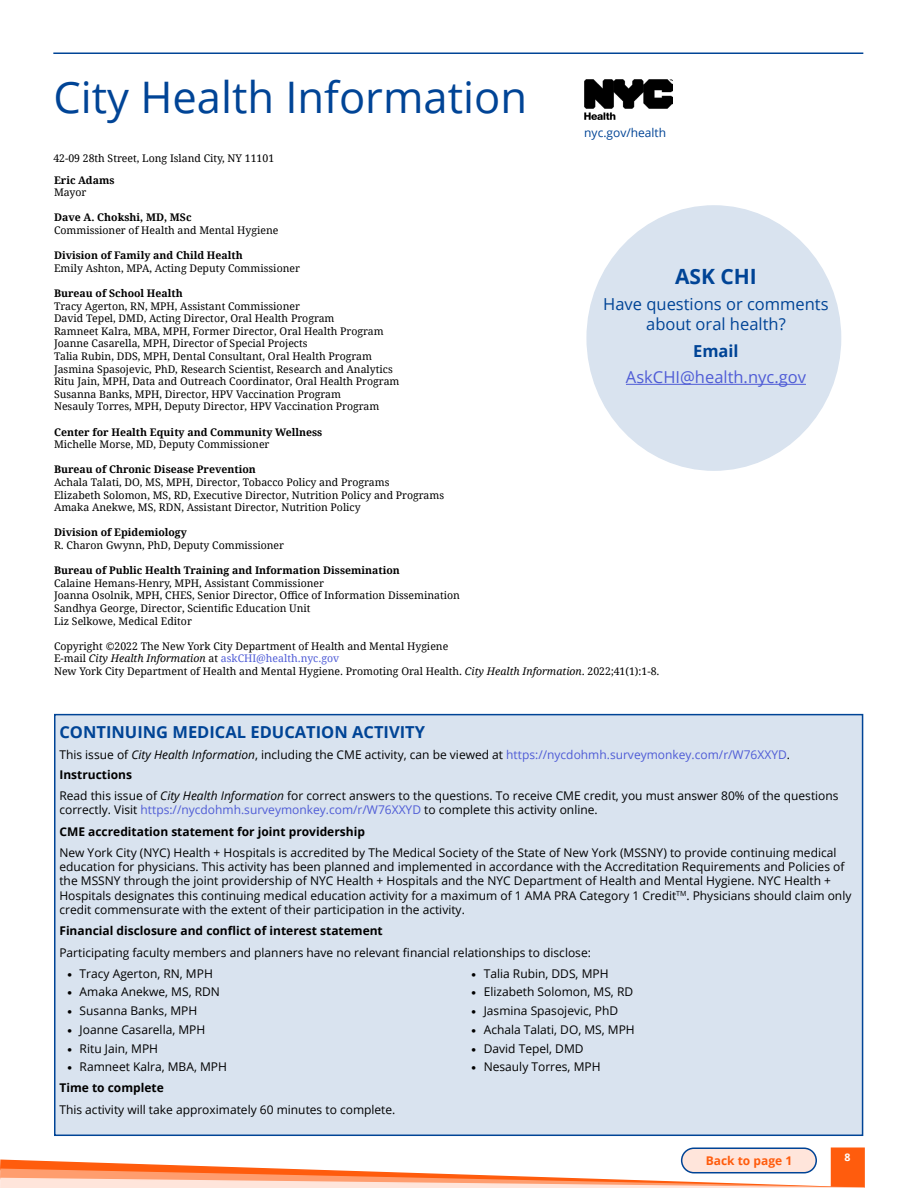
<style>
.page{position:relative;width:918px;height:1188px;background:#fff}
.page>*{position:absolute;margin:0;border:0;box-sizing:border-box;transform-origin:0 0}
.t1{font:43.5px "Open Sans";color:#004496}
.t2{font:700 21px "Open Sans";color:#004496}
.t3{font:700 16.5px "Open Sans";color:#004496}
.t4{font:16.5px/19.8px "Open Sans";color:#004496;text-align:center}
.t5{font:16.5px "Open Sans";color:#4f5cd6}
.t6{font:12px/14.4px "Open Sans";color:#000}
.t7{font:700 12px "Open Sans";color:#000}
.t8{font:12px "Open Sans";color:#004496}
.t9{font:700 12px "Open Sans";color:#ff5c0d}
.t10{font:10.5px/12.6px "Droid Serif";color:#000}
.t11{font:700 10.5px "Droid Serif";color:#000}
.t12{font:700 10.5px "Open Sans";color:#fff}
.s1{font-style:italic}
.s2{color:#4f5cd6}
.s3{font-weight:700}
.s4{font-family:"Source Code Variable"}
</style>
<div class="page">
<hr style="left:53px;top:52px;width:810px;height:2px;background:#004496">
<div style="left:831px;top:1148px;width:34px;height:40px;background:#ff5c0d"></div>
<svg style="left:0;top:1159px;width:865px;height:29px"></svg>
<img style="left:584px;top:80px;width:89px;height:39px">
<div style="left:682px;top:1148px;width:134px;height:25px;background:#ffe5db;border-radius:12px"></div>
<div style="left:681px;top:1148px;width:136px;height:25px;border:2px solid #004496;border-radius:12px"></div>
<div style="left:54px;top:714px;width:809px;height:422px;background:#d9e3ef;border:2px solid #004496"></div>
<div style="left:587px;top:206px;width:254px;height:264px;background:#d9e3ef;border-radius:50%"></div>
<hr style="left:626px;top:384px;width:180px;height:1px;background:#4f5cd6">
<h1 class="t1" style="left:53px;top:68px;width:475px">City Health Information</h1>
<p class="t10" style="left:53px;top:151px;width:222px">42-09 28th Street, Long Island City, NY 11101</p>
<p class="t8" style="left:584px;top:124px;width:83px">nyc.gov/health</p>
<p class="t11" style="left:54px;top:172px;width:62px">Eric Adams</p>
<p class="t10" style="left:54px;top:186px;width:34px">Mayor</p>
<p class="t11" style="left:54px;top:210px;width:139px">Dave A. Chokshi, MD, MSc</p>
<p class="t10" style="left:54px;top:224px;width:226px">Commissioner of Health and Mental Hygiene</p>
<p class="t11" style="left:54px;top:248px;width:190px">Division of Family and Child Health</p>
<p class="t10" style="left:54px;top:261px;width:248px">Emily Ashton, MPA, Acting Deputy Commissioner</p>
<p class="t11" style="left:54px;top:286px;width:130px">Bureau of School Health</p>
<p class="t10" style="left:54px;top:299px;width:347px">Tracy Agerton, RN, MPH, Assistant Commissioner<br>David Tepel, DMD, Acting Director, Oral Health Program<br>Ramneet Kalra, MBA, MPH, Former Director, Oral Health Program Joanne Casarella, MPH, Director of Special Projects<br>Talia Rubin, DDS, MPH, Dental Consultant, Oral Health Program Jasmina Spasojevic, PhD, Research Scientist, Research and Analytics Ritu Jain, MPH, Data and Outreach Coordinator, Oral Health Program Susanna Banks, MPH, Director, HPV Vaccination Program<br>Nesauly Torres, MPH, Deputy Director, HPV Vaccination Program</p>
<p class="t11" style="left:54px;top:424px;width:270px">Center for Health Equity and Community Wellness</p>
<p class="t10" style="left:54px;top:438px;width:217px">Michelle Morse, MD, Deputy Commissioner</p>
<p class="t11" style="left:54px;top:462px;width:203px">Bureau of Chronic Disease Prevention</p>
<p class="t10" style="left:54px;top:476px;width:392px">Achala Talati, DO, MS, MPH, Director, Tobacco Policy and Programs<br>Elizabeth Solomon, MS, RD, Executive Director, Nutrition Policy and Programs<br>Amaka Anekwe, MS, RDN, Assistant Director, Nutrition Policy</p>
<p class="t11" style="left:54px;top:525px;width:134px">Division of Epidemiology</p>
<p class="t10" style="left:54px;top:539px;width:232px">R. Charon Gwynn, PhD, Deputy Commissioner</p>
<p class="t11" style="left:54px;top:563px;width:347px">Bureau of Public Health Training and Information Dissemination</p>
<p class="t10" style="left:54px;top:576px;width:407px">Calaine Hemans-Henry, MPH, Assistant Commissioner<br>Joanna Osolnik, MPH, CHES, Senior Director, Office of Information Dissemination Sandhya George, Director, Scientific Education Unit<br>Liz Selkowe, Medical Editor</p>
<p class="t10" style="left:54px;top:639px;width:607px">Copyright ©2022 The New York City Department of Health and Mental Hygiene<br>E-mail <span class="s1">City Health Information</span> at <span class="s2">askCHI@health.nyc.gov<br></span>New York City Department of Health and Mental Hygiene. Promoting Oral Health. <span class="s1">City Health Information</span>. 2022;41(1):1-8.</p>
<h2 class="t2" style="left:675px;top:261px;width:83px">ASK CHI</h2>
<h3 class="t4" style="left:603px;top:294px;width:227px">Have questions or comments about oral health?</h3>
<h3 class="t3" style="left:693px;top:339px;width:47px">Email</h3>
<h3 class="t5" style="left:626px;top:366px;width:182px">AskCHI@health.nyc.gov</h3>
<h3 class="t3" style="left:59px;top:720px;width:367px">CONTINUING MEDICAL EDUCATION ACTIVITY</h3>
<p class="t6" style="left:59px;top:744px;width:732px;line-height:19.8px">This issue of <span class="s1">City Health Information</span>, including the CME activity, can be viewed at <span class="s2">https://nycdohmh.surveymonkey.com/r/W76XXYD</span>.<br><span class="s3">Instructions</span></p>
<p class="t6" style="left:59px;top:788px;width:781px">Read this issue of <span class="s1">City Health Information</span> for correct answers to the questions. To receive CME credit, you must answer 80% of the questions correctly. Visit <span class="s2">https://nycdohmh.surveymonkey.com/r/W76XXYD</span> to complete this activity online.</p>
<p class="t7" style="left:59px;top:823px;width:307px">CME accreditation statement for joint providership</p>
<p class="t6" style="left:59px;top:845px;width:794px">New York City (NYC) Health + Hospitals is accredited by The Medical Society of the State of New York (MSSNY) to provide continuing medical education for physicians. This activity has been planned and implemented in accordance with the Accreditation Requirements and Policies of the MSSNY through the joint providership of NYC Health + Hospitals and the NYC Department of Health and Mental Hygiene. NYC Health + Hospitals designates this continuing medical education activity for a maximum of 1 AMA PRA Category 1 Credit<sup>TM</sup>. Physicians should claim only credit commensurate with the extent of their participation in the activity.</p>
<p class="t7" style="left:59px;top:923px;width:325px">Financial disclosure and conflict of interest statement</p>
<p class="t6" style="left:59px;top:945px;width:533px">Participating faculty members and planners have no relevant financial relationships to disclose:</p>
<p class="t6" style="left:66px;top:966px;width:148px"><span class="s4">•</span> Tracy Agerton, RN, MPH</p>
<p class="t6" style="left:66px;top:985px;width:155px"><span class="s4">•</span> Amaka Anekwe, MS, RDN</p>
<p class="t6" style="left:66px;top:1003px;width:133px"><span class="s4">•</span> Susanna Banks, MPH</p>
<p class="t6" style="left:66px;top:1022px;width:141px"><span class="s4">•</span> Joanne Casarella, MPH</p>
<p class="t6" style="left:66px;top:1041px;width:93px"><span class="s4">•</span> Ritu Jain, MPH</p>
<p class="t6" style="left:66px;top:1059px;width:162px"><span class="s4">•</span> Ramneet Kalra, MBA, MPH</p>
<p class="t6" style="left:470px;top:966px;width:140px"><span class="s4">•</span> Talia Rubin, DDS, MPH</p>
<p class="t6" style="left:470px;top:985px;width:164px"><span class="s4">•</span> Elizabeth Solomon, MS, RD</p>
<p class="t6" style="left:470px;top:1003px;width:149px"><span class="s4">•</span> Jasmina Spasojevic, PhD</p>
<p class="t6" style="left:470px;top:1022px;width:166px"><span class="s4">•</span> Achala Talati, DO, MS, MPH</p>
<p class="t6" style="left:470px;top:1041px;width:115px"><span class="s4">•</span> David Tepel, DMD</p>
<p class="t6" style="left:470px;top:1059px;width:132px"><span class="s4">•</span> Nesauly Torres, MPH</p>
<p class="t7" style="left:59px;top:1080px;width:106px">Time to complete</p>
<p class="t6" style="left:59px;top:1102px;width:338px">This activity will take approximately 60 minutes to complete.</p>
<p class="t9" style="left:706px;top:1152px;width:88px">Back to page 1</p>
<p class="t12" style="left:845px;top:1150px;width:7px">8</p>
</div>
